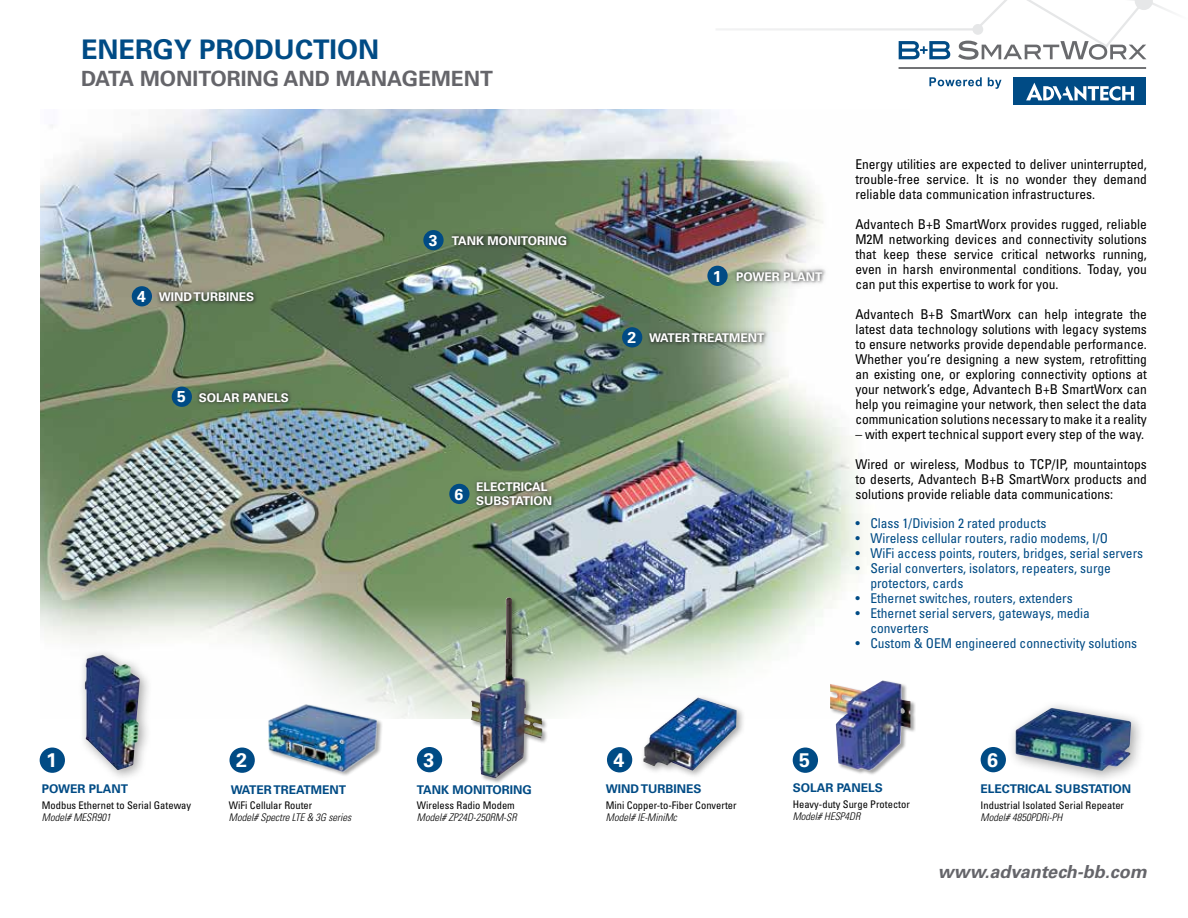
<style>
.page{position:relative;width:1188px;height:918px;background:#fff}
.page>*{position:absolute;margin:0;border:0;box-sizing:border-box;transform-origin:0 0}
.t1{font:700 27px "Univers LT Std";color:#004b85}
.t2{font:700 21px "Univers LT Std";color:#65656a}
.t3{font:700 19.65px "Univers LT Std";color:#fff}
.t4{font:italic 700 18px "Univers LT Std";color:#65656a}
.t5{font:700 15.75px "Univers LT Std";color:#fff}
.t6{font:condensed 13.5px/15px "Univers LT Std";color:#000;text-align:justify}
.t7{font:condensed 13.5px/15px "Univers LT Std";color:#004b85}
.t8{font:700 12px/13.5px "Univers LT Std";color:#fff}
.t9{font:700 12px "Univers LT Std";color:#004b85}
.t10{font:condensed 10.5px "Univers LT Std";color:#000}
.t11{font:italic 300 condensed 10.5px "Univers LT Std";color:#000}
.s1{font-size:15.75px}
</style>
<div class="page">
<img style="left:40px;top:109px;width:824px;height:609px">
<hr style="left:716px;top:28px;width:262px;height:3px;background:#e6e7e8">
<div style="left:40px;top:748px;width:25px;height:25px;background:#004b85;border-radius:50%"></div>
<div style="left:230px;top:748px;width:25px;height:25px;background:#004b85;border-radius:50%"></div>
<div style="left:417px;top:747px;width:25px;height:25px;background:#004b85;border-radius:50%"></div>
<div style="left:607px;top:747px;width:25px;height:25px;background:#004b85;border-radius:50%"></div>
<div style="left:793px;top:748px;width:25px;height:25px;background:#004b85;border-radius:50%"></div>
<div style="left:981px;top:747px;width:25px;height:25px;background:#004b85;border-radius:50%"></div>
<div style="left:1014px;top:77px;width:132px;height:27px;background:#004b85"></div>
<svg style="left:1026px;top:83px;width:108px;height:18px"></svg>
<svg style="left:899px;top:41px;width:51px;height:18px"></svg>
<svg style="left:958px;top:0;width:214px;height:60px"></svg>
<hr style="left:899px;top:67px;width:247px;height:2px;background:#696a6d">
<svg style="left:929px;top:77px;width:53px;height:9px"></svg>
<svg style="left:988px;top:77px;width:13px;height:12px"></svg>
<div style="left:77px;top:648px;width:76px;height:134px;background:#000;opacity:.35"></div>
<img style="left:85px;top:655px;width:55px;height:115px">
<div style="left:470px;top:596px;width:78px;height:188px;background:#000;opacity:.35"></div>
<img style="left:471px;top:598px;width:71px;height:180px">
<div style="left:1007px;top:700px;width:139px;height:85px;background:#000;opacity:.35"></div>
<img style="left:1016px;top:708px;width:115px;height:63px">
<div style="left:830px;top:680px;width:86px;height:96px;background:#000;opacity:.35"></div>
<img style="left:830px;top:680px;width:80px;height:91px">
<div style="left:268px;top:704px;width:115px;height:73px;background:#000;opacity:.35"></div>
<img style="left:265px;top:702px;width:114px;height:70px">
<div style="left:640px;top:694px;width:106px;height:85px;background:#000;opacity:.35"></div>
<img style="left:643px;top:698px;width:94px;height:72px">
<div style="left:707px;top:266px;width:21px;height:20px;background:#004b85;border-radius:50%"></div>
<div style="left:730px;top:264px;width:99px;height:24px;background:#65656a;opacity:.55"></div>
<div style="left:423px;top:230px;width:21px;height:20px;background:#004b85;border-radius:50%"></div>
<div style="left:445px;top:229px;width:128px;height:23px;background:#65656a;opacity:.55"></div>
<div style="left:622px;top:327px;width:20px;height:20px;background:#004b85;border-radius:50%"></div>
<div style="left:643px;top:326px;width:128px;height:24px;background:#65656a;opacity:.55"></div>
<div style="left:132px;top:286px;width:20px;height:20px;background:#004b85;border-radius:50%"></div>
<div style="left:152px;top:285px;width:108px;height:24px;background:#65656a;opacity:.55"></div>
<div style="left:172px;top:387px;width:20px;height:20px;background:#004b85;border-radius:50%"></div>
<div style="left:192px;top:386px;width:103px;height:23px;background:#65656a;opacity:.55"></div>
<div style="left:449px;top:484px;width:21px;height:20px;background:#004b85;border-radius:50%"></div>
<div style="left:470px;top:475px;width:89px;height:37px;background:#65656a;opacity:.55"></div>
<h1 class="t1" style="left:81px;top:34px;width:300px">ENERGY PRODUCTION</h1>
<h2 class="t2" style="left:81px;top:67px;width:413px">DATA MONITORING AND MANAGEMENT</h2>
<p class="t8" style="left:137px;top:290px;width:119px"><span class="s1">4</span> WIND TURBINES</p>
<p class="t8" style="left:177px;top:391px;width:113px"><span class="s1">5</span> SOLAR PANELS</p>
<p class="t8" style="left:429px;top:234px;width:140px"><span class="s1">3</span> TANK MONITORING</p>
<p class="t5" style="left:455px;top:485px;width:10px">6</p>
<p class="t8" style="left:476px;top:481px;width:77px">ELECTRICAL<br>SUBSTATION</p>
<p class="t8" style="left:713px;top:270px;width:111px"><span class="s1">1</span> POWER PLANT</p>
<p class="t8" style="left:627px;top:332px;width:138px"><span class="s1">2</span> WATER TREATMENT</p>
<p class="t6" style="left:855px;top:156px;width:293px">Energy utilities are expected to deliver uninterrupted, trouble-free service. It is no wonder they demand reliable data communication infrastructures.</p>
<p class="t6" style="left:855px;top:216px;width:293px">Advantech B+B SmartWorx provides rugged, reliable M2M networking devices and connectivity solutions that keep these service critical networks running, even in harsh environmental conditions. Today, you can put this expertise to work for you.</p>
<p class="t6" style="left:855px;top:306px;width:293px">Advantech B+B SmartWorx can help integrate the latest data technology solutions with legacy systems to ensure networks provide dependable performance.<br>Whether you’re designing a new system, retrofitting an existing one, or exploring connectivity options at your network’s edge, Advantech B+B SmartWorx can help you reimagine your network, then select the data communication solutions necessary to make it a reality</p>
<p class="t6" style="left:855px;top:426px;width:290px">– with expert technical support every step of the way.</p>
<p class="t6" style="left:855px;top:456px;width:293px">Wired or wireless, Modbus to TCP/IP, mountaintops to deserts, Advantech B+B SmartWorx products and solutions provide reliable data communications:</p>
<p class="t7" style="left:855px;top:516px;width:193px">• Class 1/Division 2 rated products</p>
<p class="t7" style="left:855px;top:531px;width:254px">• Wireless cellular routers, radio modems, I/O</p>
<p class="t7" style="left:855px;top:546px;width:289px">• WiFi access points, routers, bridges, serial servers</p>
<p class="t7" style="left:870px;top:561px;width:242px;text-indent:-15px">• Serial converters, isolators, repeaters, surge protectors, cards</p>
<p class="t7" style="left:855px;top:591px;width:219px">• Ethernet switches, routers, extenders</p>
<p class="t7" style="left:870px;top:606px;width:221px;text-indent:-15px">• Ethernet serial servers, gateways, media converters</p>
<p class="t7" style="left:855px;top:636px;width:283px">• Custom &amp; OEM engineered connectivity solutions</p>
<h3 class="t3" style="left:46px;top:749px;width:12px">1</h3>
<h3 class="t3" style="left:236px;top:749px;width:12px">2</h3>
<h3 class="t3" style="left:423px;top:748px;width:12px">3</h3>
<h3 class="t3" style="left:613px;top:749px;width:12px">4</h3>
<h3 class="t3" style="left:799px;top:749px;width:12px">5</h3>
<h3 class="t3" style="left:987px;top:748px;width:12px">6</h3>
<p class="t9" style="left:42px;top:782px;width:88px">POWER PLANT</p>
<p class="t10" style="left:42px;top:798px;width:151px">Modbus Ethernet to Serial Gateway</p>
<p class="t11" style="left:42px;top:811px;width:70px">Model# MESR901</p>
<p class="t9" style="left:231px;top:783px;width:117px">WATER TREATMENT</p>
<p class="t10" style="left:229px;top:799px;width:85px">WiFi Cellular Router</p>
<p class="t11" style="left:229px;top:811px;width:124px">Model# Spectre LTE &amp; 3G series</p>
<p class="t9" style="left:417px;top:783px;width:117px">TANK MONITORING</p>
<p class="t10" style="left:417px;top:799px;width:99px">Wireless Radio Modem</p>
<p class="t11" style="left:417px;top:811px;width:101px">Model# ZP24D-250RM-SR</p>
<p class="t9" style="left:606px;top:782px;width:97px">WIND TURBINES</p>
<p class="t10" style="left:606px;top:798px;width:132px">Mini Copper-to-Fiber Converter</p>
<p class="t11" style="left:606px;top:811px;width:73px">Model# IE-MiniMc</p>
<p class="t9" style="left:793px;top:781px;width:92px">SOLAR PANELS</p>
<p class="t10" style="left:793px;top:797px;width:119px">Heavy-duty Surge Protector</p>
<p class="t11" style="left:793px;top:810px;width:69px">Model# HESP4DR</p>
<p class="t9" style="left:981px;top:782px;width:152px">ELECTRICAL SUBSTATION</p>
<p class="t10" style="left:981px;top:798px;width:145px">Industrial Isolated Serial Repeater</p>
<p class="t11" style="left:981px;top:811px;width:83px">Model# 4850PDRi-PH</p>
<h3 class="t4" style="left:938px;top:861px;width:211px">www.advantech-bb.com</h3>
</div>
